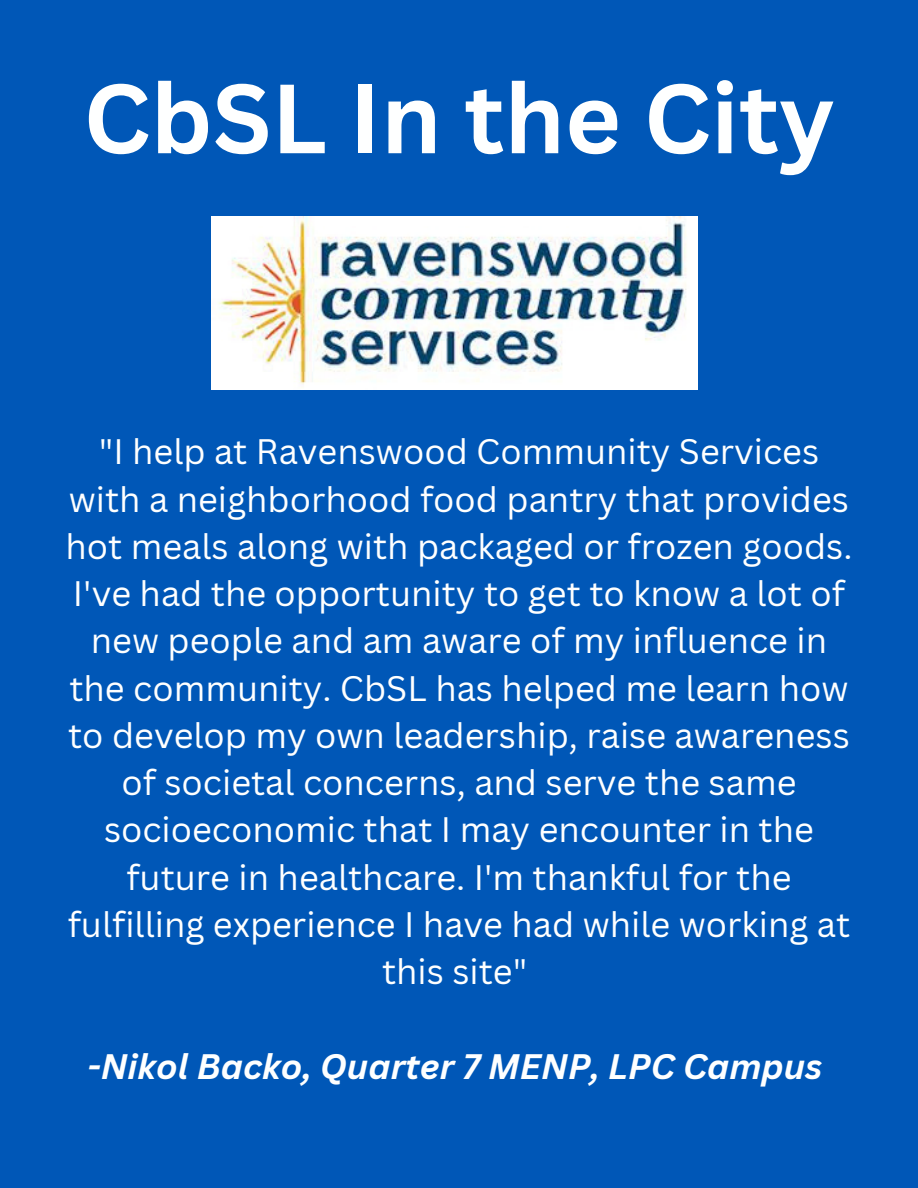
<style>
.page{position:relative;width:918px;height:1188px;background:#0057b7}
.page>*{position:absolute;margin:0;border:0;box-sizing:border-box;transform-origin:0 0}
.t1{font:700 96px "Canva Sans";color:#feffff}
.t2{font:34.5px/47.2px "Canva Sans";color:#feffff;text-align:center}
.t3{font:italic 700 34.5px "Canva Sans";color:#feffff}
</style>
<div class="page">
<img style="left:212px;top:216px;width:486px;height:173px">
<p class="t1" style="left:83px;top:51px;width:753px">CbSL In the City</p>
<p class="t2" style="left:66px;top:427px;width:788px">"I help at Ravenswood Community Services with a neighborhood food pantry that provides hot meals along with packaged or frozen goods.<br>I've had the opportunity to get to know a lot of new people and am aware of my influence in the community. CbSL has helped me learn how to develop my own leadership, raise awareness of societal concerns, and serve the same socioeconomic that I may encounter in the future in healthcare. I'm thankful for the fulfilling experience I have had while working at this site"</p>
<h2 class="t3" style="left:87px;top:1042px;width:737px">-Nikol Backo, Quarter 7 MENP, LPC Campus</h2>
</div>
